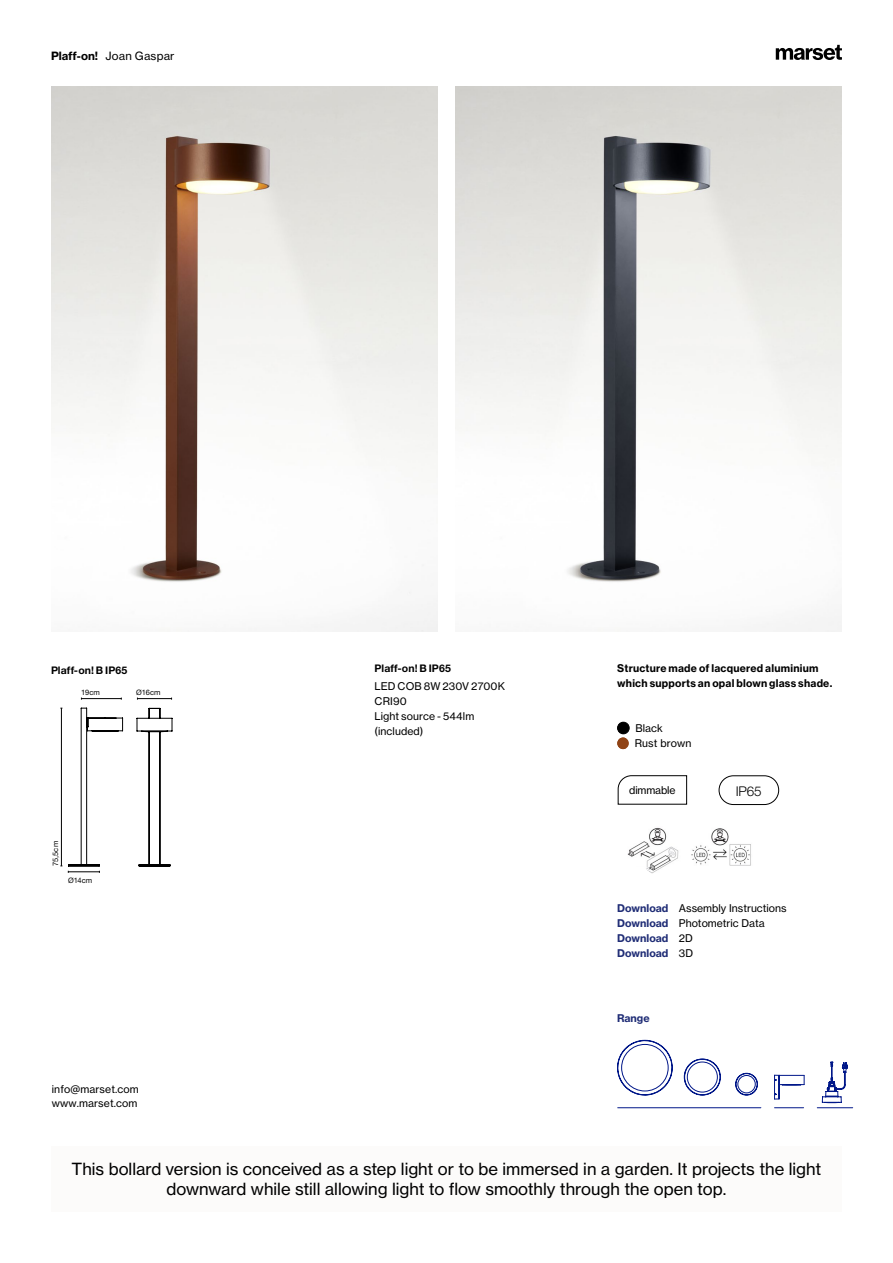
<style>
.page{position:relative;width:893px;height:1263px;background:#fff}
.page>*{position:absolute;margin:0;border:0;box-sizing:border-box;transform-origin:0 0}
.t1{font:16.5px/20.2px "N Haas Grotesk TX Pro 55 Rg";color:#000;text-align:center}
.t2{font:300 13.5px "Helvetica Neue LT Std";color:#000}
.t3{font:11.25px "N Haas Grotesk TX Pro 55 Rg";letter-spacing:.02em;color:#000}
.t4{font:10.5px/15px "N Haas Grotesk TX Pro 55 Rg";letter-spacing:.01em;color:#000}
.t5{font:10.5px/15px "N Haas Grotesk TX Pro 75 Bd";letter-spacing:.02em;color:#000}
.t6{font:700 10.5px "Helvetica Neue LT Std";letter-spacing:.01em;color:#000}
.t7{font:10.5px/15px "N Haas Grotesk TX Pro 75 Bd";color:#202d76}
.t8{font:10.5px "N Haas Grotesk TX Pro 55 Rg";letter-spacing:-.01em;color:#000}
.t9{font:7.5px "Helvetica Neue LT Std";letter-spacing:.015em;color:#000}
.s1{font-family:"N Haas Grotesk TX Pro 75 Bd"}
.s2{font-family:"N Haas Grotesk TX Pro 75 Bd";color:#202d76}
.s3{font-family:"N Haas Grotesk TX Pro 55 Rg";color:#000}
</style>
<div class="page">
<div style="left:51px;top:1146px;width:791px;height:66px;background:#fcfbfa"></div>
<img style="left:51px;top:86px;width:386px;height:545px">
<svg style="left:776px;top:45px;width:66px;height:15px"></svg>
<div style="left:618px;top:722px;width:11px;height:12px;background:#000;border-radius:50%"></div>
<div style="left:618px;top:722px;width:5px;height:12px;background:#000"></div>
<div style="left:617px;top:722px;width:12px;height:12px;border:1px solid #000;border-radius:50%"></div>
<svg style="left:617px;top:737px;width:12px;height:12px"></svg>
<svg style="left:617px;top:737px;width:9px;height:12px"></svg>
<svg style="left:617px;top:775px;width:70px;height:30px"></svg>
<div style="left:719px;top:775px;width:60px;height:30px;border:1px solid #000;border-radius:14px"></div>
<svg style="left:735px;top:1073px;width:23px;height:22px"></svg>
<svg style="left:684px;top:1059px;width:37px;height:36px"></svg>
<svg style="left:617px;top:1039px;width:56px;height:57px"></svg>
<hr style="left:618px;top:1107px;width:143px;height:1px;background:#001789">
<hr style="left:774px;top:1107px;width:30px;height:1px;background:#001789">
<svg style="left:774px;top:1075px;width:31px;height:25px"></svg>
<hr style="left:61px;top:708px;width:1px;height:158px;background:#000">
<hr style="left:81px;top:698px;width:40px;height:1px;background:#000">
<hr style="left:137px;top:698px;width:35px;height:1px;background:#000">
<svg style="left:68px;top:708px;width:55px;height:165px"></svg>
<svg style="left:137px;top:708px;width:35px;height:159px"></svg>
<img style="left:455px;top:86px;width:387px;height:545px">
<hr style="left:817px;top:1107px;width:36px;height:1px;background:#001789">
<svg style="left:822px;top:1062px;width:26px;height:41px"></svg>
<img style="left:691px;top:828px;width:60px;height:38px">
<img style="left:627px;top:827px;width:52px;height:46px">
<svg style="left:634px;top:866px;width:18px;height:7px"></svg>
<p class="t3" style="left:51px;top:49px;width:125px"><span class="s1">Plaff-on!</span> Joan Gaspar</p>
<p class="t6" style="left:51px;top:664px;width:78px">Plaff-on! B IP65</p>
<p class="t9" style="left:81px;top:688px;width:20px">19cm</p>
<p class="t9" style="left:136px;top:688px;width:26px">Ø16cm</p>
<p class="t9" style="left:51px;top:866px;width:27px;rotate:-90deg">75,5cm</p>
<p class="t9" style="left:68px;top:875px;width:26px">Ø14cm</p>
<p class="t4" style="left:52px;top:1082px;width:88px;line-height:13.5px">info@marset.com www.marset.com</p>
<p class="t6" style="left:375px;top:662px;width:78px">Plaff-on! B IP65</p>
<p class="t4" style="left:375px;top:679px;width:132px">LED COB 8W 230V 2700K<br>CRI90<br>Light source - 544lm (included)</p>
<p class="t5" style="left:617px;top:660px;width:216px">Structure made of lacquered aluminium which supports an opal blown glass shade.</p>
<p class="t4" style="left:635px;top:720px;width:58px">Black<br>Rust brown</p>
<p class="t8" style="left:629px;top:783px;width:48px">dimmable</p>
<p class="t2" style="left:736px;top:783px;width:27px">IP65</p>
<p class="t4" style="left:617px;top:900px;width:171px"><span class="s2">Download</span> Assembly Instructions<br><span class="s2">Download</span> Photometric Data</p>
<p class="t7" style="left:617px;top:930px;width:77px">Download <span class="s3">2D<br></span>Download <span class="s3">3D</span></p>
<p class="t7" style="left:617px;top:1010px;width:34px">Range</p>
<p class="t1" style="left:71px;top:1159px;width:751px">This bollard version is conceived as a step light or to be immersed in a garden. It projects the light downward while still allowing light to flow smoothly through the open top.</p>
</div>
